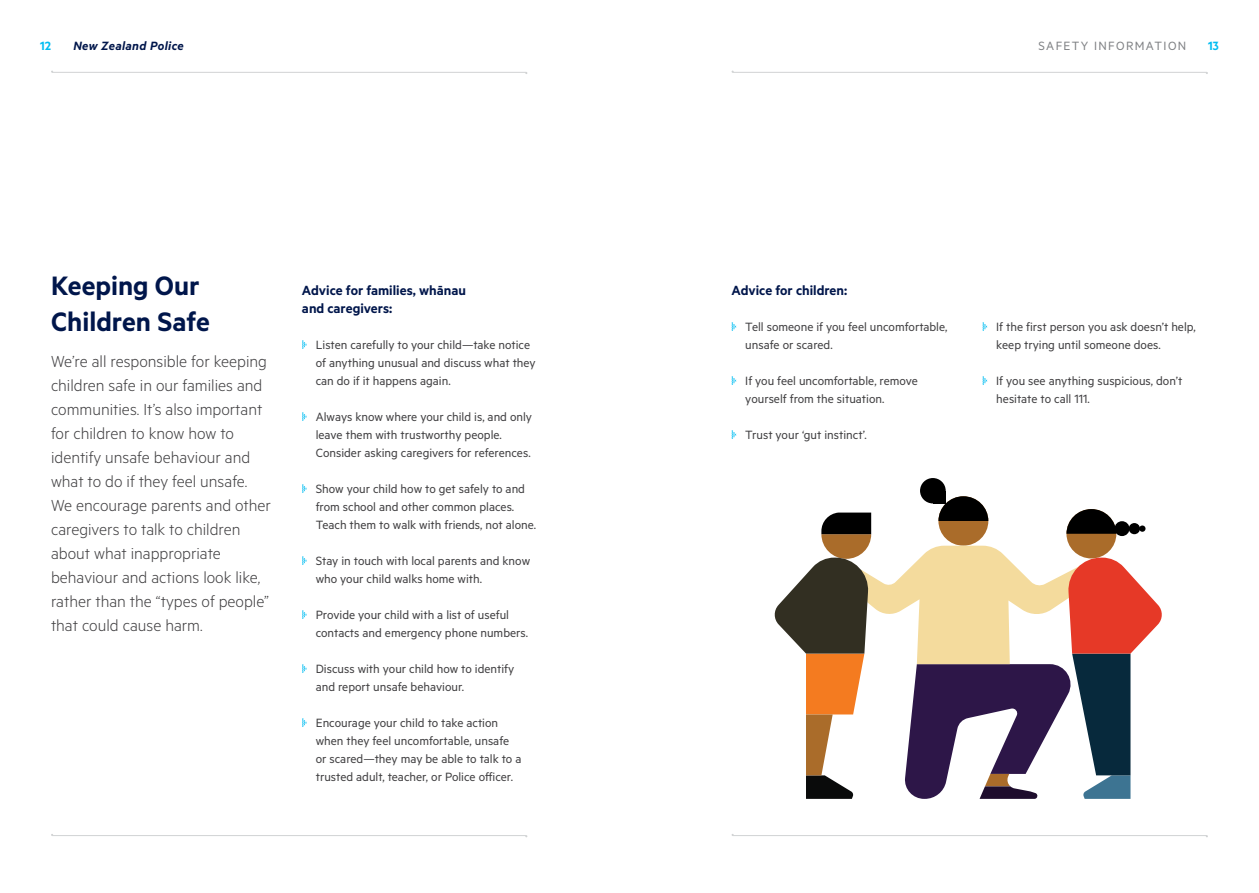
<style>
.page{position:relative;width:1259px;height:893px;background:#fff}
.page>*{position:absolute;margin:0;border:0;box-sizing:border-box;transform-origin:0 0}
.t1{font:600 30px/36px "Metric";color:#00164b}
.t2{font:300 18px/24px "Metric";color:#414042}
.t3{font:600 15px/18px "Metric";color:#00164b}
.t4{font:13.5px/18px "Metric";color:#414042}
.t5{font:13.5px "Metric";letter-spacing:.1em;color:#808285}
.t6{font:italic 600 13.5px "Metric";letter-spacing:.025em;color:#00164b}
.t7{font:600 13.5px "Metric";color:#00bdf2}
</style>
<div class="page">
<hr style="left:52px;top:72px;width:474px;height:1px;background:#d1d3d4">
<hr style="left:52px;top:835px;width:474px;height:1px;background:#d1d3d4">
<hr style="left:732px;top:72px;width:474px;height:1px;background:#d1d3d4">
<hr style="left:732px;top:835px;width:474px;height:1px;background:#d1d3d4">
<svg style="left:302px;top:340px;width:5px;height:9px"></svg>
<svg style="left:302px;top:412px;width:5px;height:9px"></svg>
<svg style="left:302px;top:484px;width:5px;height:9px"></svg>
<svg style="left:302px;top:556px;width:5px;height:9px"></svg>
<svg style="left:302px;top:610px;width:5px;height:9px"></svg>
<svg style="left:302px;top:664px;width:5px;height:9px"></svg>
<svg style="left:302px;top:718px;width:5px;height:9px"></svg>
<svg style="left:731px;top:322px;width:5px;height:9px"></svg>
<svg style="left:731px;top:376px;width:5px;height:9px"></svg>
<svg style="left:731px;top:430px;width:5px;height:9px"></svg>
<svg style="left:982px;top:322px;width:5px;height:9px"></svg>
<svg style="left:982px;top:376px;width:5px;height:9px"></svg>
<svg style="left:774px;top:496px;width:388px;height:303px"></svg>
<div style="left:920px;top:478px;width:25px;height:25px;background:#000;border-radius:50%"></div>
<div style="left:933px;top:491px;width:12px;height:12px;background:#000"></div>
<p class="t7" style="left:40px;top:37px;width:12px">12</p>
<p class="t6" style="left:73px;top:37px;width:112px">New Zealand Police</p>
<p class="t5" style="left:1038px;top:37px;width:149px">SAFETY INFORMATION</p>
<p class="t7" style="left:1208px;top:37px;width:12px">13</p>
<h1 class="t1" style="left:51px;top:267px;width:160px">Keeping Our<br>Children Safe</h1>
<p class="t3" style="left:302px;top:281px;width:165px">Advice for families, whānau and caregivers:</p>
<p class="t3" style="left:731px;top:281px;width:117px">Advice for children:</p>
<p class="t4" style="left:745px;top:317px;width:204px">Tell someone if you feel uncomfortable, unsafe or scared.</p>
<p class="t4" style="left:745px;top:371px;width:174px">If you feel uncomfortable, remove yourself from the situation.</p>
<p class="t4" style="left:745px;top:425px;width:123px">Trust your ‘gut instinct’.</p>
<p class="t4" style="left:316px;top:335px;width:221px">Listen carefully to your child—take notice of anything unusual and discuss what they can do if it happens again.</p>
<p class="t4" style="left:316px;top:407px;width:218px">Always know where your child is, and only leave them with trustworthy people.<br>Consider asking caregivers for references.</p>
<p class="t4" style="left:316px;top:479px;width:222px">Show your child how to get safely to and from school and other common places.<br>Teach them to walk with friends, not alone.</p>
<p class="t4" style="left:316px;top:551px;width:216px">Stay in touch with local parents and know who your child walks home with.</p>
<p class="t4" style="left:316px;top:605px;width:214px">Provide your child with a list of useful contacts and emergency phone numbers.</p>
<p class="t4" style="left:316px;top:659px;width:200px">Discuss with your child how to identify and report unsafe behaviour.</p>
<p class="t4" style="left:316px;top:713px;width:207px">Encourage your child to take action when they feel uncomfortable, unsafe or scared—they may be able to talk to a trusted adult, teacher, or Police officer.</p>
<p class="t2" style="left:51px;top:348px;width:221px">We’re all responsible for keeping children safe in our families and communities. It’s also important for children to know how to identify unsafe behaviour and what to do if they feel unsafe.<br>We encourage parents and other caregivers to talk to children about what inappropriate behaviour and actions look like, rather than the “types of people” that could cause harm.</p>
<p class="t4" style="left:996px;top:317px;width:201px">If the first person you ask doesn’t help, keep trying until someone does.</p>
<p class="t4" style="left:996px;top:371px;width:188px">If you see anything suspicious, don’t hesitate to call 111.</p>
</div>
